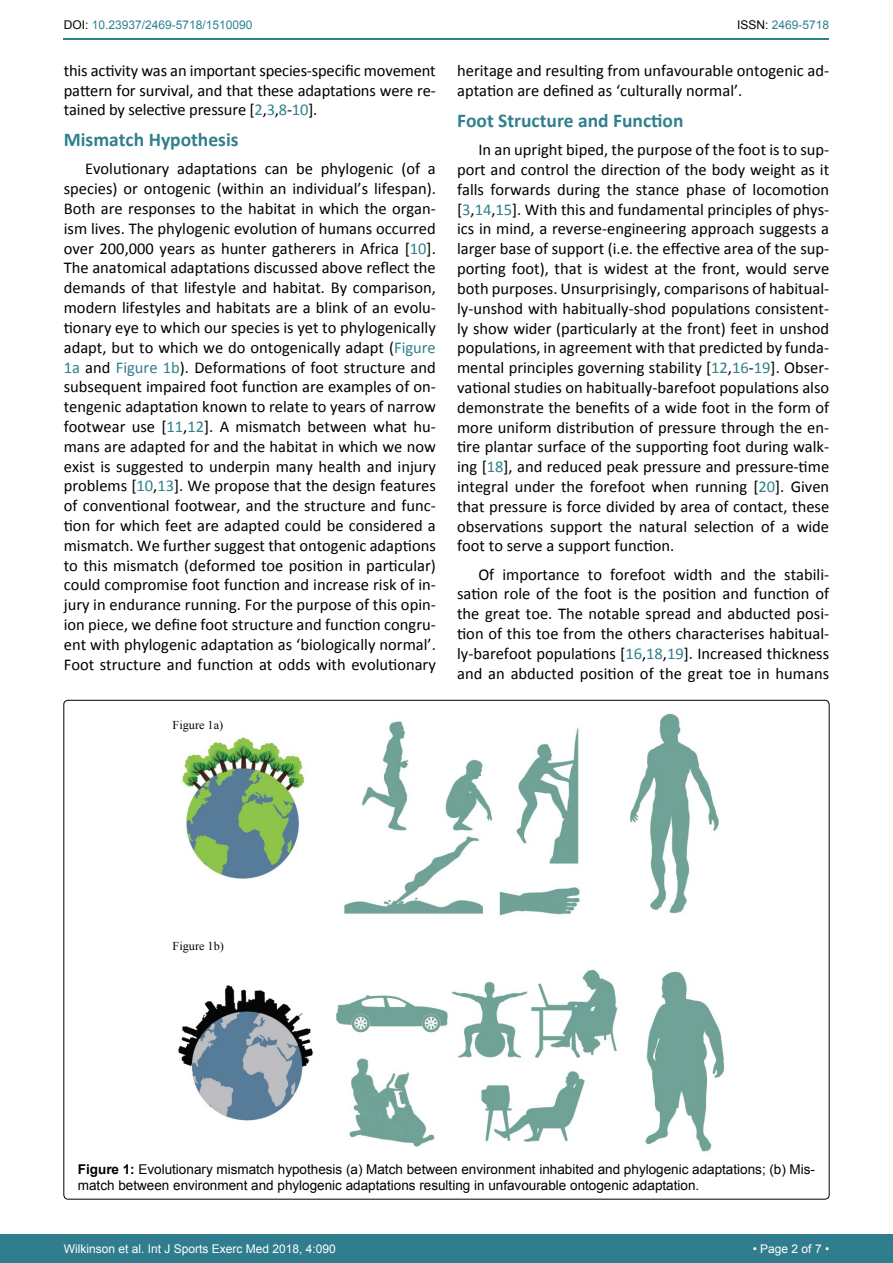
<style>
.page{position:relative;width:893px;height:1263px;background:#fff}
.page>*{position:absolute;margin:0;border:0;box-sizing:border-box;transform-origin:0 0}
.t1{font:700 19.5px "Calibri";color:#30808d}
.t2{font:16.5px/19.8px "Calibri";color:#000;text-align:justify}
.t3{font:13.5px/16.2px "Arial";color:#000}
.t4{font:12px "Arial";color:#fff}
.t5{font:12px "Arial";color:#30808d}
.t6{font:12px "Times New Roman";color:#010101}
.s1{color:#000}
.s2{color:#30808d}
.s3{font-weight:700}
</style>
<div class="page">
<hr style="left:64px;top:38px;width:765px;height:2px;background:#30808d">
<div style="left:0;top:1234px;width:893px;height:29px;background:#307d8d"></div>
<img style="left:181px;top:713px;width:538px;height:203px">
<img style="left:178px;top:969px;width:546px;height:183px">
<p class="t5" style="left:64px;top:17px;width:190px"><span class="s1">DOI:</span> 10.23937/2469-5718/1510090</p>
<p class="t5" style="left:737px;top:17px;width:94px"><span class="s1">ISSN:</span> 2469-5718</p>
<p class="t2" style="left:64px;top:61px;width:374px">this activity was an important species-specific movement pattern for survival, and that these adaptations were re&shy;tained by selective pressure [<span class="s2">2</span>,<span class="s2">3</span>,<span class="s2">8</span>-<span class="s2">10</span>].</p>
<p class="t1" style="left:64px;top:127px;width:176px">Mismatch Hypothesis</p>
<p class="t2" style="left:64px;top:159px;width:374px;text-indent:21px">Evolutionary adaptations can be phylogenic (of a species) or ontogenic (within an individual’s lifespan).<br>Both are responses to the habitat in which the organ&shy;ism lives. The phylogenic evolution of humans occurred over 200,000 years as hunter gatherers in Africa [<span class="s2">10</span>].<br>The anatomical adaptations discussed above reflect the demands of that lifestyle and habitat. By comparison, modern lifestyles and habitats are a blink of an evolu&shy;tionary eye to which our species is yet to phylogenically adapt, but to which we do ontogenically adapt (<span class="s2">Figure 1a</span> and <span class="s2">Figure 1b</span>). Deformations of foot structure and subsequent impaired foot function are examples of on&shy;tengenic adaptation known to relate to years of narrow footwear use [<span class="s2">11</span>,<span class="s2">12</span>]. A mismatch between what hu&shy;mans are adapted for and the habitat in which we now exist is suggested to underpin many health and injury problems [<span class="s2">10</span>,<span class="s2">13</span>]. We propose that the design features of conventional footwear, and the structure and func&shy;tion for which feet are adapted could be considered a mismatch. We further suggest that ontogenic adaptions to this mismatch (deformed toe position in particular) could compromise foot function and increase risk of in&shy;jury in endurance running. For the purpose of this opin&shy;ion piece, we define foot structure and function congru&shy;ent with phylogenic adaptation as ‘biologically normal’.<br>Foot structure and function at odds with evolutionary</p>
<p class="t6" style="left:173px;top:717px;width:52px">Figure 1a)</p>
<p class="t2" style="left:457px;top:61px;width:374px">heritage and resulting from unfavourable ontogenic ad&shy;aptation are defined as ‘culturally normal’.</p>
<p class="t1" style="left:457px;top:108px;width:228px">Foot Structure and Function</p>
<p class="t2" style="left:457px;top:140px;width:374px;text-indent:21px">In an upright biped, the purpose of the foot is to sup&shy;port and control the direction of the body weight as it falls forwards during the stance phase of locomotion [<span class="s2">3</span>,<span class="s2">14</span>,<span class="s2">15</span>]. With this and fundamental principles of phys&shy;ics in mind, a reverse-engineering approach suggests a larger base of support (i.e. the effective area of the sup&shy;porting foot), that is widest at the front, would serve both purposes. Unsurprisingly, comparisons of habitual&shy;ly-unshod with habitually-shod populations consistent&shy;ly show wider (particularly at the front) feet in unshod populations, in agreement with that predicted by funda&shy;mental principles governing stability [<span class="s2">12</span>,<span class="s2">16</span>-<span class="s2">19</span>]. Obser&shy;vational studies on habitually-barefoot populations also demonstrate the benefits of a wide foot in the form of more uniform distribution of pressure through the en&shy;tire plantar surface of the supporting foot during walk&shy;ing [<span class="s2">18</span>], and reduced peak pressure and pressure-time integral under the forefoot when running [<span class="s2">20</span>]. Given that pressure is force divided by area of contact, these observations support the natural selection of a wide foot to serve a support function.</p>
<p class="t2" style="left:457px;top:564px;width:374px;text-indent:21px">Of importance to forefoot width and the stabili&shy;sation role of the foot is the position and function of the great toe. The notable spread and abducted posi&shy;tion of this toe from the others characterises habitual&shy;ly-barefoot populations [<span class="s2">16</span>,<span class="s2">18</span>,<span class="s2">19</span>]. Increased thickness and an abducted position of the great toe in humans</p>
<p class="t6" style="left:173px;top:938px;width:53px">Figure 1b)</p>
<p class="t3" style="left:78px;top:1161px;width:739px"><span class="s3">Figure 1:</span> Evolutionary mismatch hypothesis (a) Match between environment inhabited and phylogenic adaptations; (b) Mis&shy;match between environment and phylogenic adaptations resulting in unfavourable ontogenic adaptation.</p>
<p class="t4" style="left:64px;top:1241px;width:274px">Wilkinson et al. Int J Sports Exerc Med 2018, 4:090</p>
<p class="t4" style="left:753px;top:1241px;width:78px">• Page 2 of 7 •</p>
</div>
